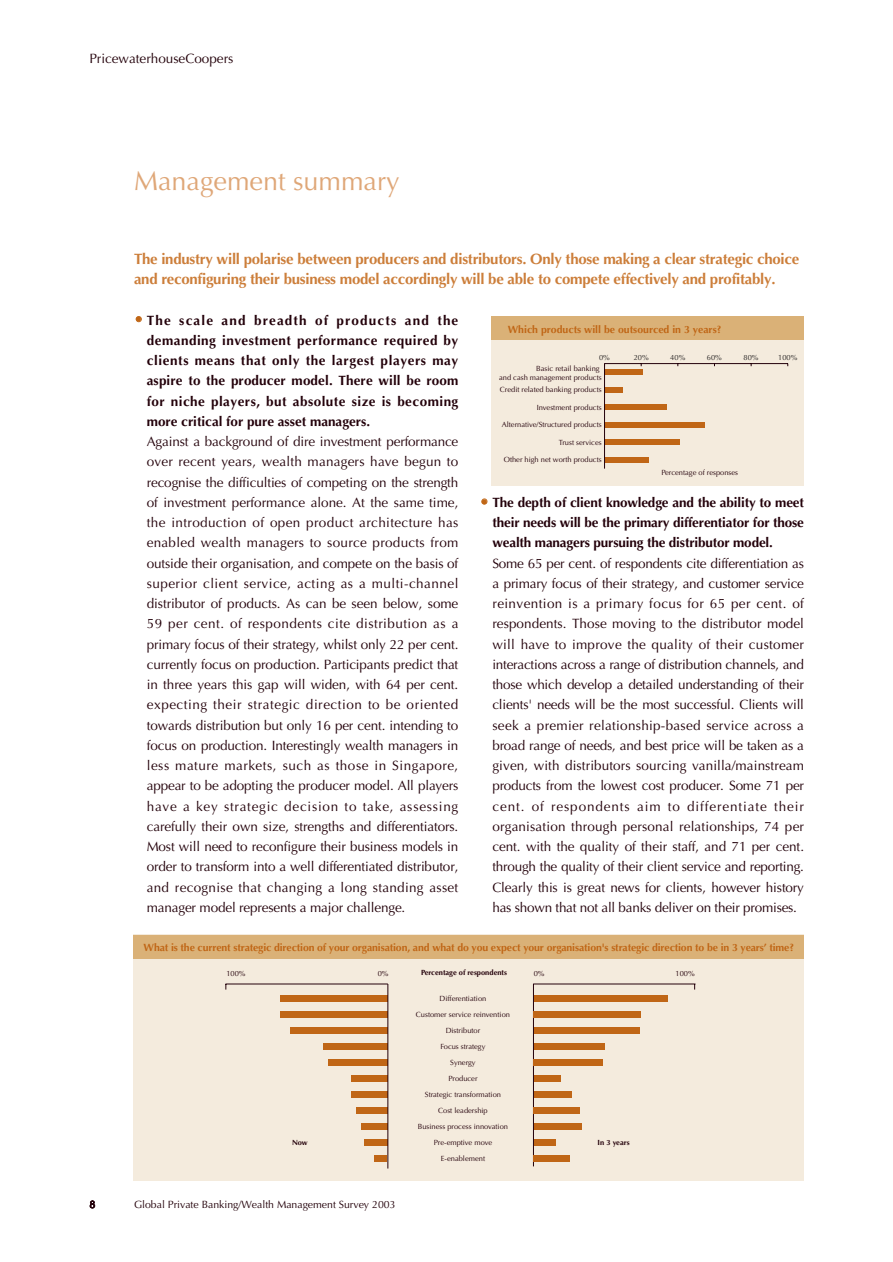
<style>
.page{position:relative;width:893px;height:1262px;background:#fff}
.page>*{position:absolute;margin:0;border:0;box-sizing:border-box;transform-origin:0 0}
.t1{font:27px "Optima";color:#dfa778}
.t2{font:700 15px/20.2px "Optima";letter-spacing:-.015em;color:#cc7e3a}
.t3{font:13.5px/20.2px "Optima";letter-spacing:-.01em;color:#23000a;text-align:justify}
.t4{font:700 13.5px/20.2px "Optima";letter-spacing:-.005em;color:#23000a;text-align:justify}
.t5{font:700 10.5px "Optima";letter-spacing:-.01em;color:#c06616}
.t6{font:10.5px "Optima";color:#23000a}
.t7{font:7.5px/9px "Optima";color:#23000a;text-align:right}
.t8{font:700 7.5px "Optima";color:#23000a}
.t9{font:7.5px "Optima";color:#231f1f}
.s1{font-weight:400;font-size:15px;color:#c06616}
</style>
<div class="page">
<div style="left:133px;top:958px;width:670px;height:222px;background:#f4ebdd"></div>
<div style="left:133px;top:935px;width:670px;height:23px;background:#dab177"></div>
<hr style="left:225px;top:983px;width:163px;height:1px;background:#23000a">
<hr style="left:533px;top:983px;width:162px;height:1px;background:#23000a">
<hr style="left:533px;top:984px;width:1px;height:182px;background:#23000a">
<div style="left:281px;top:994px;width:107px;height:7px;background:#c06616"></div>
<div style="left:281px;top:1010px;width:107px;height:7px;background:#c06616"></div>
<div style="left:291px;top:1026px;width:97px;height:7px;background:#c06616"></div>
<div style="left:324px;top:1042px;width:64px;height:7px;background:#c06616"></div>
<div style="left:329px;top:1058px;width:59px;height:7px;background:#c06616"></div>
<div style="left:352px;top:1074px;width:36px;height:7px;background:#c06616"></div>
<div style="left:352px;top:1090px;width:36px;height:7px;background:#c06616"></div>
<div style="left:357px;top:1106px;width:31px;height:7px;background:#c06616"></div>
<div style="left:361px;top:1122px;width:27px;height:7px;background:#c06616"></div>
<div style="left:365px;top:1138px;width:23px;height:7px;background:#c06616"></div>
<div style="left:534px;top:995px;width:133px;height:6px;background:#c06616"></div>
<div style="left:534px;top:1011px;width:107px;height:6px;background:#c06616"></div>
<div style="left:534px;top:1027px;width:105px;height:6px;background:#c06616"></div>
<div style="left:534px;top:1043px;width:70px;height:6px;background:#c06616"></div>
<div style="left:534px;top:1059px;width:69px;height:6px;background:#c06616"></div>
<div style="left:534px;top:1074px;width:26px;height:7px;background:#c06616"></div>
<div style="left:534px;top:1090px;width:37px;height:7px;background:#c06616"></div>
<div style="left:534px;top:1106px;width:46px;height:7px;background:#c06616"></div>
<div style="left:534px;top:1122px;width:47px;height:7px;background:#c06616"></div>
<div style="left:534px;top:1138px;width:21px;height:7px;background:#c06616"></div>
<div style="left:534px;top:1154px;width:36px;height:7px;background:#c06616"></div>
<hr style="left:387px;top:984px;width:1px;height:184px;background:#23000a">
<div style="left:374px;top:1154px;width:13px;height:7px;background:#c06616"></div>
<div style="left:491px;top:317px;width:313px;height:168px;background:#f4ebdd"></div>
<div style="left:491px;top:317px;width:313px;height:23px;background:#dab177"></div>
<hr style="left:604px;top:363px;width:183px;height:1px;background:#23000a">
<div style="left:604px;top:369px;width:39px;height:6px;background:#c06616"></div>
<div style="left:604px;top:387px;width:19px;height:5px;background:#c06616"></div>
<div style="left:604px;top:404px;width:62px;height:6px;background:#c06616"></div>
<div style="left:604px;top:422px;width:101px;height:5px;background:#c06616"></div>
<div style="left:604px;top:439px;width:75px;height:6px;background:#c06616"></div>
<div style="left:604px;top:457px;width:44px;height:5px;background:#c06616"></div>
<hr style="left:604px;top:363px;width:1px;height:105px;background:#23000a">
<p class="t3" style="left:89px;top:50px;width:146px">PricewaterhouseCoopers</p>
<h1 class="t1" style="left:134px;top:169px;width:267px">Management summary</h1>
<p class="t2" style="left:134px;top:250px;width:666px">The industry will polarise between producers and distributors. Only those making a clear strategic choice and reconfiguring their business model accordingly will be able to compete effectively and profitably.</p>
<p class="t4" style="left:147px;top:311px;width:313px;text-indent:-13px"><span class="s1">•</span> The scale and breadth of products and the demanding investment performance required by clients means that only the largest players may aspire to the producer model. There will be room for niche players, but absolute size is becoming more critical for pure asset managers.</p>
<p class="t3" style="left:147px;top:432px;width:313px">Against a background of dire investment performance over recent years, wealth managers have begun to recognise the difficulties of competing on the strength of investment performance alone. At the same time, the introduction of open product architecture has enabled wealth managers to source products from outside their organisation, and compete on the basis of superior client service, acting as a multi-channel distributor of products. As can be seen below, some 59 per cent. of respondents cite distribution as a primary focus of their strategy, whilst only 22 per cent. currently focus on production. Participants predict that in three years this gap will widen, with 64 per cent. expecting their strategic direction to be oriented towards distribution but only 16 per cent. intending to focus on production. Interestingly wealth managers in less mature markets, such as those in Singapore, appear to be adopting the producer model. All players have a key strategic decision to take, assessing carefully their own size, strengths and differentiators.<br>Most will need to reconfigure their business models in order to transform into a well differentiated distributor, and recognise that changing a long standing asset manager model represents a major challenge.</p>
<p class="t5" style="left:507px;top:325px;width:215px">Which products will be outsourced in 3 years?</p>
<p class="t9" style="left:599px;top:355px;width:12px">0%</p>
<p class="t9" style="left:633px;top:355px;width:17px">20%</p>
<p class="t9" style="left:670px;top:355px;width:17px">40%</p>
<p class="t9" style="left:707px;top:355px;width:17px">60%</p>
<p class="t9" style="left:743px;top:355px;width:17px">80%</p>
<p class="t9" style="left:778px;top:355px;width:21px">100%</p>
<p class="t7" style="left:499px;top:364px;width:104px">Basic retail banking<br>and cash management products</p>
<p class="t7" style="left:500px;top:386px;width:103px">Credit related banking products</p>
<p class="t7" style="left:536px;top:403px;width:66px">Investment products</p>
<p class="t7" style="left:502px;top:421px;width:101px">Alternative/Structured products</p>
<p class="t7" style="left:559px;top:438px;width:44px">Trust services</p>
<p class="t7" style="left:503px;top:456px;width:99px">Other high net worth products</p>
<p class="t7" style="left:661px;top:469px;width:78px">Percentage of responses</p>
<p class="t4" style="left:492px;top:493px;width:313px;text-indent:-13px"><span class="s1">•</span> The depth of client knowledge and the ability to meet their needs will be the primary differentiator for those wealth managers pursuing the distributor model.</p>
<p class="t3" style="left:492px;top:554px;width:313px">Some 65 per cent. of respondents cite differentiation as a primary focus of their strategy, and customer service reinvention is a primary focus for 65 per cent. of respondents. Those moving to the distributor model will have to improve the quality of their customer interactions across a range of distribution channels, and those which develop a detailed understanding of their clients' needs will be the most successful. Clients will seek a premier relationship-based service across a broad range of needs, and best price will be taken as a given, with distributors sourcing vanilla/mainstream products from the lowest cost producer. Some 71 per cent. of respondents aim to differentiate their organisation through personal relationships, 74 per cent. with the quality of their staff, and 71 per cent. through the quality of their client service and reporting.<br>Clearly this is great news for clients, however history has shown that not all banks deliver on their promises.</p>
<p class="t5" style="left:144px;top:943px;width:652px">What is the current strategic direction of your organisation, and what do you expect your organisation's strategic direction to be in 3 years’ time?</p>
<p class="t7" style="left:226px;top:969px;width:21px">100%</p>
<p class="t7" style="left:377px;top:969px;width:12px">0%</p>
<p class="t7" style="left:534px;top:969px;width:12px">0%</p>
<p class="t7" style="left:675px;top:969px;width:21px">100%</p>
<p class="t8" style="left:421px;top:969px;width:87px">Percentage of respondents</p>
<p class="t7" style="left:439px;top:994px;width:48px">Differentiation</p>
<p class="t7" style="left:416px;top:1010px;width:96px">Customer service reinvention</p>
<p class="t7" style="left:445px;top:1026px;width:36px">Distributor</p>
<p class="t7" style="left:440px;top:1042px;width:47px">Focus strategy</p>
<p class="t7" style="left:450px;top:1058px;width:27px">Synergy</p>
<p class="t7" style="left:448px;top:1074px;width:31px">Producer</p>
<p class="t7" style="left:425px;top:1090px;width:78px">Strategic transformation</p>
<p class="t7" style="left:438px;top:1106px;width:51px">Cost leadership</p>
<p class="t7" style="left:418px;top:1122px;width:92px">Business process innovation</p>
<p class="t8" style="left:292px;top:1139px;width:17px">Now</p>
<p class="t8" style="left:597px;top:1139px;width:33px">In 3 years</p>
<p class="t7" style="left:434px;top:1138px;width:60px">Pre-emptive move</p>
<p class="t6" style="left:89px;top:1200px;width:7px">8</p>
<p class="t6" style="left:134px;top:1200px;width:263px">Global Private Banking/Wealth Management Survey 2003</p>
<p class="t7" style="left:441px;top:1154px;width:46px">E-enablement</p>
</div>
